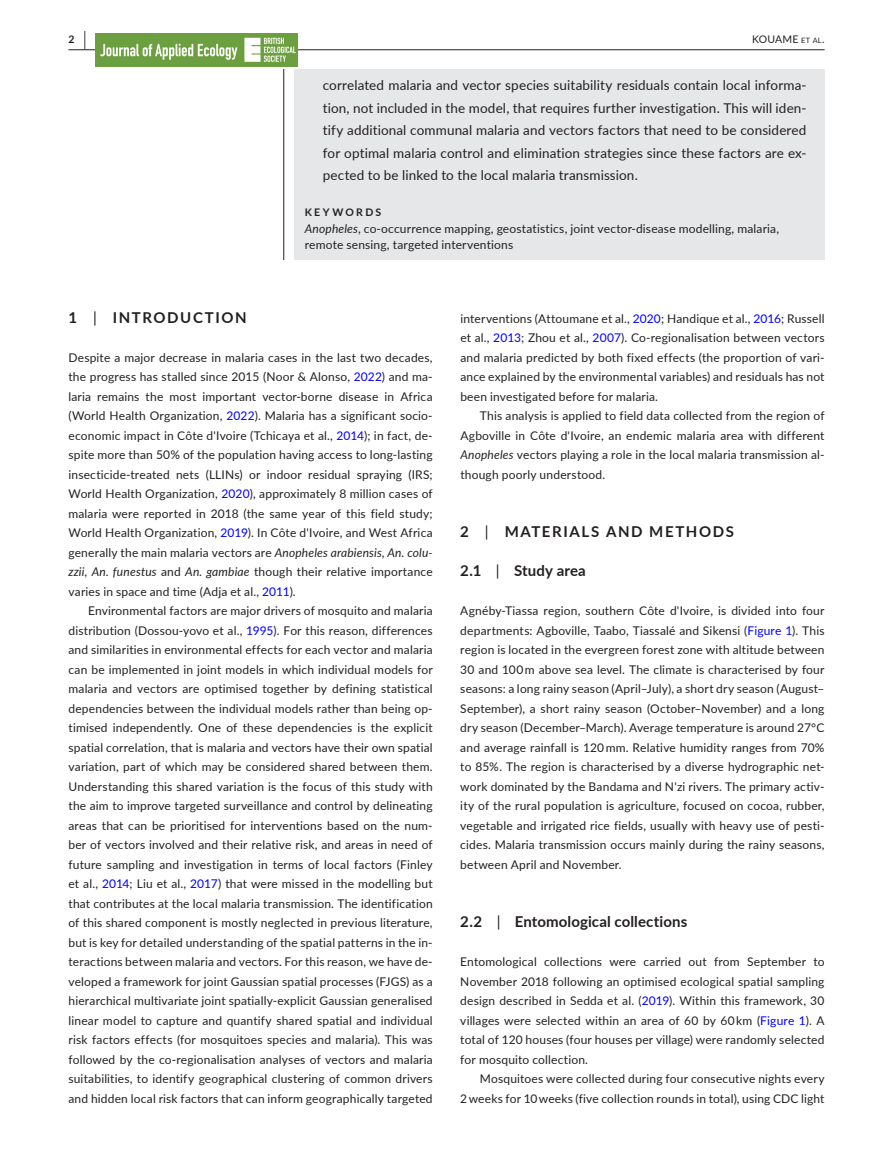
<style>
.page{position:relative;width:893px;height:1174px;background:#fff}
.page>*{position:absolute;margin:0;border:0;box-sizing:border-box;transform-origin:0 0}
.t1{font:700 15px "Lato";letter-spacing:.02em;color:#231f20}
.t2{font:700 15px "Lato";letter-spacing:.11em;color:#231f20}
.t3{font:700 15px "Lato";letter-spacing:.105em;color:#231f20}
.t4{font:13.5px/22.5px "Lato";letter-spacing:.01em;color:#231f20;text-align:justify}
.t5{font:12px/19.5px "Lato";letter-spacing:.015em;color:#231f20;text-align:justify}
.t6{font:10.5px "Lato";letter-spacing:.02em;color:#231f20}
.t7{font:700 10.5px "Lato";letter-spacing:.22em;color:#231f20}
.s1{font-size:19.5px}
.s2{font-size:7.35px}
.s3{font-style:italic}
.s4{font-weight:400}
.s5{color:#00f}
</style>
<div class="page">
<hr style="left:68px;top:49px;width:756px;height:1px;background:#231f20">
<img style="left:96px;top:33px;width:201px;height:33px">
<div style="left:294px;top:69px;width:530px;height:191px;background:#e6e7e9"></div>
<hr style="left:283px;top:69px;width:1px;height:191px;background:#231f20">
<p class="t7" style="left:68px;top:31px;width:19px">2 <span class="s1">|</span></p>
<p class="t6" style="left:752px;top:31px;width:74px">KOUAME <span class="s2">et al</span>.</p>
<p class="t4" style="left:323px;top:74px;width:485px">correlated malaria and vector species suitability residuals contain local informa&shy;tion, not included in the model, that requires further investigation. This will iden&shy;tify additional communal malaria and vectors factors that need to be considered for optimal malaria control and elimination strategies since these factors are ex&shy;pected to be linked to the local malaria transmission.</p>
<p class="t7" style="left:305px;top:205px;width:78px">KEYWORDS</p>
<p class="t5" style="left:305px;top:220px;width:476px;line-height:16.5px"><span class="s3">Anopheles</span>, co-occurrence mapping, geostatistics, joint vector-disease modelling, malaria, remote sensing, targeted interventions</p>
<p class="t3" style="left:68px;top:306px;width:180px">1 <span class="s4">|</span> INTRODUCTION</p>
<p class="t5" style="left:68px;top:347px;width:366px">Despite a major decrease in malaria cases in the last two decades, the progress has stalled since 2015 (Noor &amp; Alonso, <span class="s5">2022</span>) and ma&shy;laria remains the most important vector-borne disease in Africa (World Health Organization, <span class="s5">2022</span>). Malaria has a significant socio&shy;economic impact in Côte d'Ivoire (Tchicaya et al., <span class="s5">2014</span>); in fact, de&shy;spite more than 50% of the population having access to long-lasting insecticide-treated nets (LLINs) or indoor residual spraying (IRS; World Health Organization, <span class="s5">2020</span>), approximately 8 million cases of malaria were reported in 2018 (the same year of this field study; World Health Organization, <span class="s5">2019</span>). In Côte d'Ivoire, and West Africa generally the main malaria vectors are <span class="s3">Anopheles arabiensis</span>, <span class="s3">An. colu&shy;zzii</span>, <span class="s3">An. funestus</span> and <span class="s3">An. gambiae</span> though their relative importance varies in space and time (Adja et al., <span class="s5">2011</span>).</p>
<p class="t5" style="left:68px;top:600px;width:366px;text-indent:20px">Environmental factors are major drivers of mosquito and malaria distribution (Dossou-yovo et al., <span class="s5">1995</span>). For this reason, differences and similarities in environmental effects for each vector and malaria can be implemented in joint models in which individual models for malaria and vectors are optimised together by defining statistical dependencies between the individual models rather than being op&shy;timised independently. One of these dependencies is the explicit spatial correlation, that is malaria and vectors have their own spatial variation, part of which may be considered shared between them.<br>Understanding this shared variation is the focus of this study with the aim to improve targeted surveillance and control by delineating areas that can be prioritised for interventions based on the num&shy;ber of vectors involved and their relative risk, and areas in need of future sampling and investigation in terms of local factors (Finley et al., <span class="s5">2014</span>; Liu et al., <span class="s5">2017</span>) that were missed in the modelling but that contributes at the local malaria transmission. The identification of this shared component is mostly neglected in previous literature, but is key for detailed understanding of the spatial patterns in the in&shy;teractions between malaria and vectors. For this reason, we have de&shy;veloped a framework for joint Gaussian spatial processes (FJGS) as a hierarchical multivariate joint spatially-explicit Gaussian generalised linear model to capture and quantify shared spatial and individual risk factors effects (for mosquitoes species and malaria). This was followed by the co-regionalisation analyses of vectors and malaria suitabilities, to identify geographical clustering of common drivers and hidden local risk factors that can inform geographically targeted</p>
<p class="t5" style="left:460px;top:308px;width:366px">interventions (Attoumane et al., <span class="s5">2020</span>; Handique et al., <span class="s5">2016</span>; Russell et al., <span class="s5">2013</span>; Zhou et al., <span class="s5">2007</span>). Co-regionalisation between vectors and malaria predicted by both fixed effects (the proportion of vari&shy;ance explained by the environmental variables) and residuals has not been investigated before for malaria.</p>
<p class="t5" style="left:460px;top:405px;width:366px;text-indent:20px">This analysis is applied to field data collected from the region of Agboville in Côte d'Ivoire, an endemic malaria area with different <span class="s3">Anopheles</span> vectors playing a role in the local malaria transmission al&shy;though poorly understood.</p>
<p class="t2" style="left:460px;top:521px;width:275px">2 <span class="s4">|</span> MATERIALS AND METHODS</p>
<p class="t1" style="left:460px;top:560px;width:127px">2.1 <span class="s4">|</span> Study area</p>
<p class="t5" style="left:460px;top:600px;width:366px">Agnéby-Tiassa region, southern Côte d'Ivoire, is divided into four departments: Agboville, Taabo, Tiassalé and Sikensi (<span class="s5">Figure 1</span>). This region is located in the evergreen forest zone with altitude between 30 and 100 m above sea level. The climate is characterised by four seasons: a long rainy season (April–July), a short dry season (August– September), a short rainy season (October–November) and a long dry season (December–March). Average temperature is around 27°C and average rainfall is 120 mm. Relative humidity ranges from 70% to 85%. The region is characterised by a diverse hydrographic net&shy;work dominated by the Bandama and N'zi rivers. The primary activ&shy;ity of the rural population is agriculture, focused on cocoa, rubber, vegetable and irrigated rice fields, usually with heavy use of pesti&shy;cides. Malaria transmission occurs mainly during the rainy seasons, between April and November.</p>
<p class="t1" style="left:460px;top:911px;width:228px">2.2 <span class="s4">|</span> Entomological collections</p>
<p class="t5" style="left:460px;top:951px;width:366px">Entomological collections were carried out from September to November 2018 following an optimised ecological spatial sampling design described in Sedda et al. (<span class="s5">2019</span>). Within this framework, 30 villages were selected within an area of 60 by 60 km (<span class="s5">Figure 1</span>). A total of 120 houses (four houses per village) were randomly selected for mosquito collection.</p>
<p class="t5" style="left:460px;top:1068px;width:366px;text-align:right">Mosquitoes were collected during four consecutive nights every<br>2 weeks for 10 weeks (five collection rounds in total), using CDC light</p>
</div>
